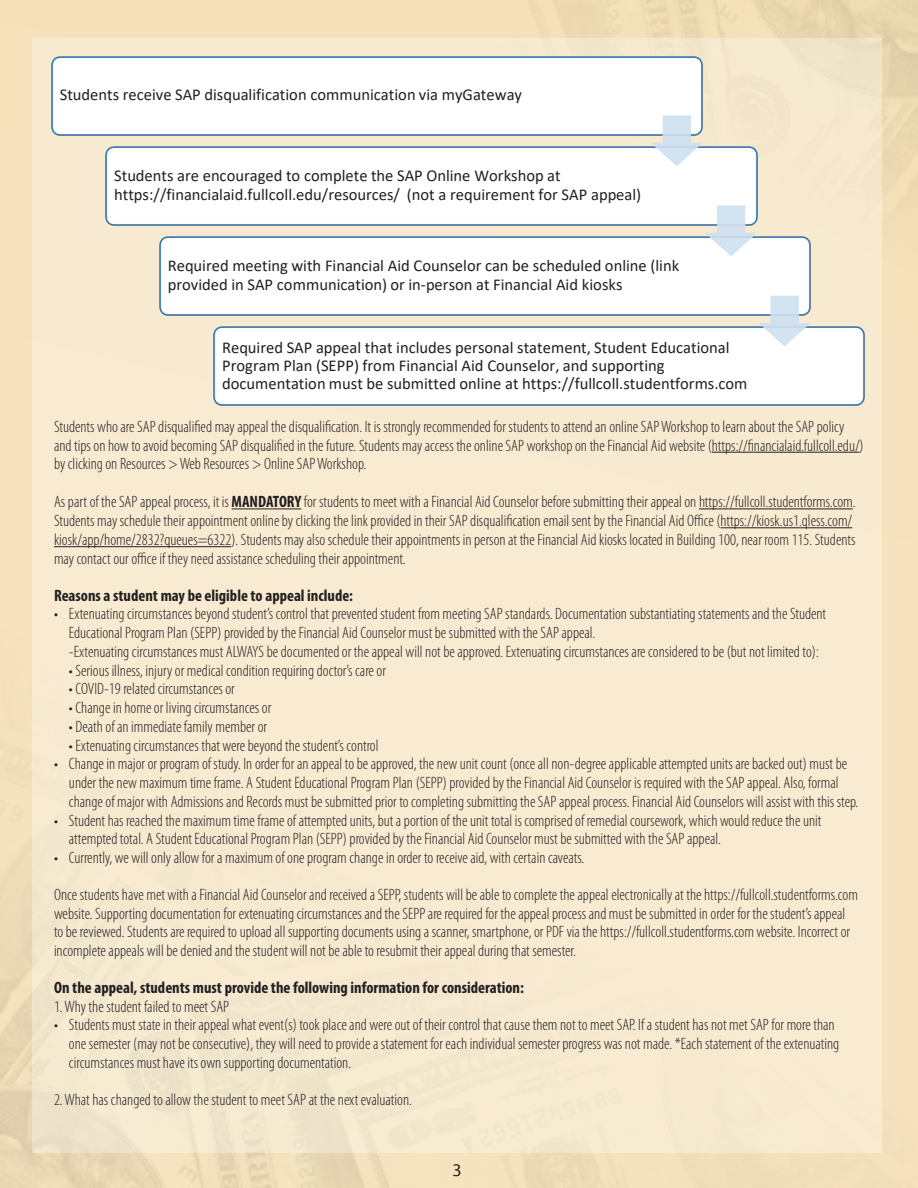
<style>
.page{position:relative;width:918px;height:1188px;background:#fff}
.page>*{position:absolute;margin:0;border:0;box-sizing:border-box;transform-origin:0 0}
.t1{font:18px "Myriad Pro";color:#231f20}
.t2{font:300 condensed 16.5px/18.8px "Myriad Pro";color:#231f20}
.t3{font:16.5px/18.1px "Calibri";color:#231f20}
.t4{font:700 condensed 16.5px "Myriad Pro";color:#231f20}
.s1{font-weight:700}
</style>
<div class="page">
<div style="left:0;top:0;width:918px;height:1188px;background:linear-gradient(to right,#f8e3bc,#ecdab2)"></div>
<img style="left:0;top:573px;width:882px;height:615px">
<div style="left:33px;top:38px;width:849px;height:1114px;background:#f8ebd1"></div>
<hr style="left:712px;top:452px;width:148px;height:1px;background:#231f20">
<hr style="left:232px;top:508px;width:69px;height:1px;background:#231f20">
<hr style="left:699px;top:508px;width:154px;height:1px;background:#231f20">
<hr style="left:721px;top:527px;width:131px;height:1px;background:#231f20">
<hr style="left:54px;top:546px;width:177px;height:1px;background:#231f20">
<div style="left:51px;top:56px;width:652px;height:79px;background:#fff"></div>
<div style="left:106px;top:147px;width:651px;height:78px;background:#fff"></div>
<div style="left:159px;top:237px;width:652px;height:78px;background:#fff"></div>
<div style="left:214px;top:327px;width:651px;height:78px;background:#fff"></div>
<svg style="left:651px;top:115px;width:53px;height:52px"></svg>
<svg style="left:705px;top:205px;width:53px;height:52px"></svg>
<svg style="left:759px;top:295px;width:52px;height:52px"></svg>
<p class="t3" style="left:60px;top:85px;width:464px">Students receive SAP disqualification communication via myGateway</p>
<p class="t3" style="left:114px;top:166px;width:529px">Students are encouraged to complete the SAP Online Workshop at https://financialaid.fullcoll.edu/resources/ (not a requirement for SAP appeal)</p>
<p class="t3" style="left:168px;top:256px;width:513px">Required meeting with Financial Aid Counselor can be scheduled online (link provided in SAP communication) or in-person at Financial Aid kiosks</p>
<p class="t3" style="left:222px;top:338px;width:527px">Required SAP appeal that includes personal statement, Student Educational<br>Program Plan (SEPP) from Financial Aid Counselor, and supporting documentation must be submitted online at https://fullcoll.studentforms.com</p>
<p class="t2" style="left:54px;top:417px;width:811px">Students who are SAP disqualified may appeal the disqualification. It is strongly recommended for students to attend an online SAP Workshop to learn about the SAP policy and tips on how to avoid becoming SAP disqualified in the future. Students may access the online SAP workshop on the Financial Aid website (https://financialaid.fullcoll.edu/) by clicking on Resources &gt; Web Resources &gt; Online SAP Workshop.</p>
<p class="t2" style="left:54px;top:492px;width:803px">As part of the SAP appeal process, it is <span class="s1">MANDATORY</span> for students to meet with a Financial Aid Counselor before submitting their appeal on https://fullcoll.studentforms.com.<br>Students may schedule their appointment online by clicking the link provided in their SAP disqualification email sent by the Financial Aid Office (https://kiosk.us1.qless.com/ kiosk/app/home/2832?queues=6322). Students may also schedule their appointments in person at the Financial Aid kiosks located in Building 100, near room 115. Students may contact our office if they need assistance scheduling their appointment.</p>
<p class="t4" style="left:54px;top:585px;width:301px">Reasons a student may be eligible to appeal include:</p>
<p class="t2" style="left:69px;top:604px;width:759px;text-indent:-15px">• Extenuating circumstances beyond student’s control that prevented student from meeting SAP standards. Documentation substantiating statements and the Student<br>Educational Program Plan (SEPP) provided by the Financial Aid Counselor must be submitted with the SAP appeal.<br>-Extenuating circumstances must ALWAYS be documented or the appeal will not be approved. Extenuating circumstances are considered to be (but not limited to):</p>
<p class="t2" style="left:69px;top:661px;width:319px">• Serious illness, injury or medical condition requiring doctor’s care or</p>
<p class="t2" style="left:69px;top:679px;width:167px">• COVID-19 related circumstances or</p>
<p class="t2" style="left:69px;top:698px;width:204px">• Change in home or living circumstances or</p>
<p class="t2" style="left:69px;top:717px;width:200px">• Death of an immediate family member or</p>
<p class="t2" style="left:69px;top:736px;width:311px">• Extenuating circumstances that were beyond the student’s control</p>
<p class="t2" style="left:69px;top:754px;width:791px;text-indent:-15px">• Change in major or program of study. In order for an appeal to be approved, the new unit count (once all non-degree applicable attempted units are backed out) must be under the new maximum time frame. A Student Educational Program Plan (SEPP) provided by the Financial Aid Counselor is required with the SAP appeal. Also, formal change of major with Admissions and Records must be submitted prior to completing submitting the SAP appeal process. Financial Aid Counselors will assist with this step.</p>
<p class="t2" style="left:69px;top:811px;width:754px;text-indent:-15px">• Student has reached the maximum time frame of attempted units, but a portion of the unit total is comprised of remedial coursework, which would reduce the unit attempted total. A Student Educational Program Plan (SEPP) provided by the Financial Aid Counselor must be submitted with the SAP appeal.</p>
<p class="t2" style="left:54px;top:848px;width:532px">• Currently, we will only allow for a maximum of one program change in order to receive aid, with certain caveats.</p>
<p class="t2" style="left:54px;top:885px;width:805px">Once students have met with a Financial Aid Counselor and received a SEPP, students will be able to complete the appeal electronically at the https://fullcoll.studentforms.com website. Supporting documentation for extenuating circumstances and the SEPP are required for the appeal process and must be submitted in order for the student’s appeal to be reviewed. Students are required to upload all supporting documents using a scanner, smartphone, or PDF via the https://fullcoll.studentforms.com website. Incorrect or incomplete appeals will be denied and the student will not be able to resubmit their appeal during that semester.</p>
<p class="t4" style="left:54px;top:977px;width:472px">On the appeal, students must provide the following information for consideration:</p>
<p class="t2" style="left:54px;top:997px;width:177px">1. Why the student failed to meet SAP</p>
<p class="t2" style="left:69px;top:1015px;width:772px;text-indent:-15px">• Students must state in their appeal what event(s) took place and were out of their control that cause them not to meet SAP. If a student has not met SAP for more than one semester (may not be consecutive), they will need to provide a statement for each individual semester progress was not made. *Each statement of the extenuating circumstances must have its own supporting documentation.</p>
<p class="t2" style="left:54px;top:1090px;width:359px">2. What has changed to allow the student to meet SAP at the next evaluation.</p>
<p class="t1" style="left:453px;top:1159px;width:11px">3</p>
</div>
